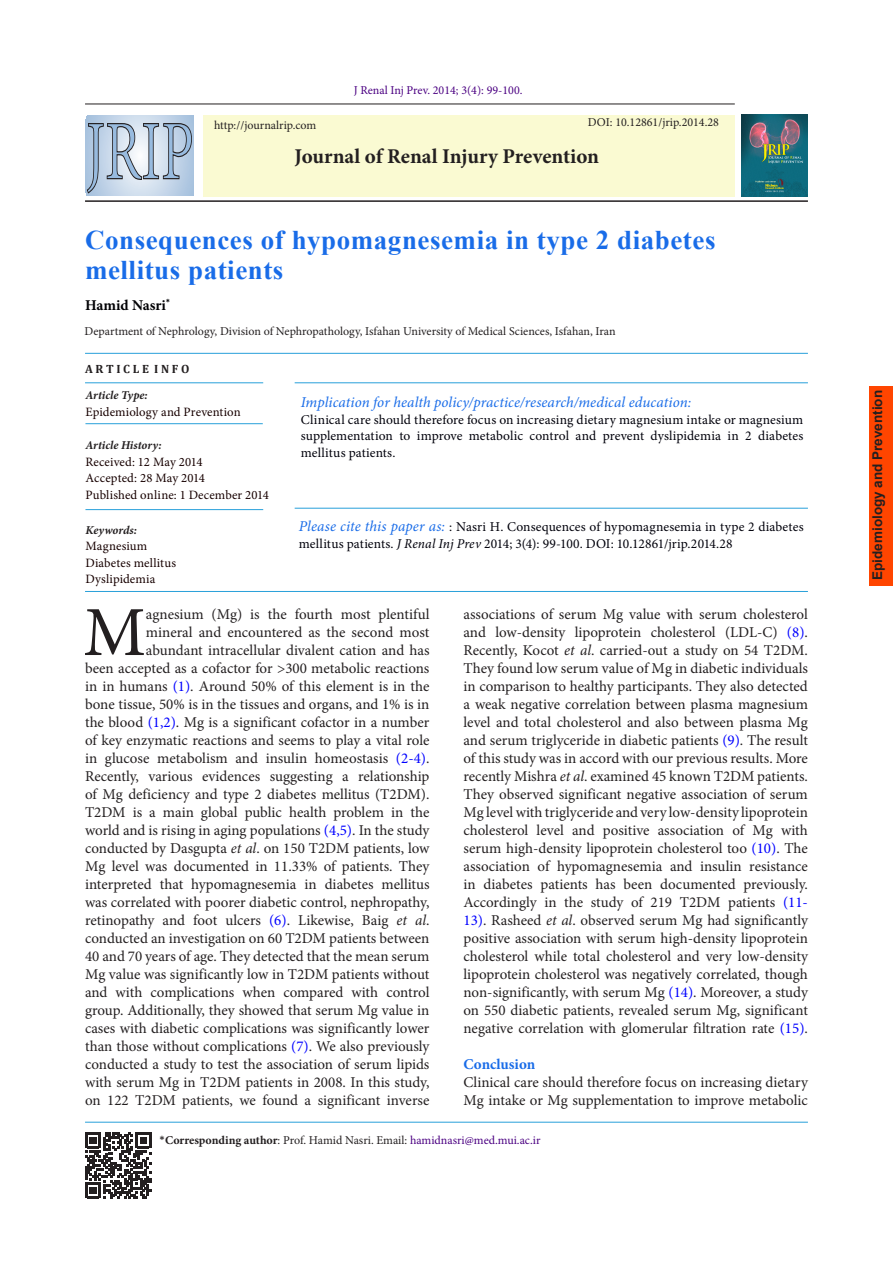
<style>
.page{position:relative;width:893px;height:1263px;background:#fff}
.page>*{position:absolute;margin:0;border:0;box-sizing:border-box;transform-origin:0 0}
.t1{font:70.35px "Minion Pro";color:#231f20}
.t2{font:700 27px/30px "Times New Roman";letter-spacing:.02em;color:#196ce8}
.t3{font:700 21px "Minion Pro";letter-spacing:-.005em;color:#231f20}
.t4{font:15px/18px "Minion Pro";color:#231f20;text-align:right}
.abstract{font:italic 15px "Minion Pro";letter-spacing:.005em;color:#196ce8}
.t5{font:700 15px "Minion Pro";color:#000004}
.t6{font:700 15px "Minion Pro";color:#196ce8}
.abstract-2{font:13.5px/16.5px "Minion Pro";letter-spacing:.01em;color:#00000b;text-align:justify}
.t7{font:700 13.5px "Arial";color:#231f20}
.t8{font:12.75px "Minion Pro";letter-spacing:.01em;color:#170000}
.t9{font:12px "Minion Pro";color:#231f20}
.t10{font:12px "Minion Pro";color:#4b0082}
.t11{font:italic 700 12px "Minion Pro";color:#231f20}
.t12{font:700 12px "Cambria";color:#231f20}
.s1{font-style:italic;font-size:15px;color:#196ce8}
.s2{font-style:italic}
.s3{color:#00f}
.s4{font-family:"Calibri";color:#231f20}
.s5{font-weight:700;color:#231f20}
.s6{color:#231f20}
</style>
<div class="page">
<hr style="left:85px;top:104px;width:650px;height:1px;background:#231f20">
<hr style="left:85px;top:200px;width:723px;height:2px;background:#231f20">
<div style="left:203px;top:115px;width:532px;height:81px;background:#fafad2"></div>
<img style="left:741px;top:115px;width:66px;height:82px">
<hr style="left:85px;top:1122px;width:723px;height:1px;background:#28a0da">
<svg style="left:86px;top:116px;width:107px;height:79px"></svg>
<svg style="left:87px;top:123px;width:105px;height:71px;background:#b0c0d3"></svg>
<svg style="left:85px;top:1132px;width:66px;height:66px"></svg>
<hr style="left:295px;top:382px;width:513px;height:1px;background:#28a0da">
<hr style="left:85px;top:353px;width:723px;height:1px;background:#28a0da">
<hr style="left:85px;top:591px;width:723px;height:1px;background:#28a0da">
<hr style="left:85px;top:382px;width:178px;height:1px;background:#28a0da">
<hr style="left:85px;top:509px;width:178px;height:1px;background:#28a0da">
<hr style="left:85px;top:423px;width:178px;height:1px;background:#28a0da">
<hr style="left:295px;top:508px;width:513px;height:1px;background:#28a0da">
<div style="left:870px;top:386px;width:23px;height:200px;background:#ff4500"></div>
<p class="t10" style="left:354px;top:82px;width:170px">J Renal Inj Prev. 2014; 3(4): 99-100.</p>
<p class="t9" style="left:214px;top:118px;width:104px">http://journalrip.com</p>
<p class="t9" style="left:588px;top:114px;width:133px">DOI: 10.12861/jrip.2014.28</p>
<p class="t3" style="left:295px;top:142px;width:306px">Journal of Renal Injury Prevention</p>
<p class="t2" style="left:85px;top:224px;width:632px">Consequences of hypomagnesemia in type 2 diabetes mellitus patients</p>
<p class="t5" style="left:85px;top:295px;width:87px">Hamid Nasri<sup>*</sup></p>
<p class="t9" style="left:85px;top:323px;width:532px">Department of Nephrology, Division of Nephropathology, Isfahan University of Medical Sciences, Isfahan, Iran</p>
<p class="t12" style="left:85px;top:361px;width:106px">A R T I C L E I N F O</p>
<p class="t11" style="left:85px;top:387px;width:64px">Article Type:</p>
<p class="t8" style="left:85px;top:403px;width:157px">Epidemiology and Prevention</p>
<p class="t11" style="left:85px;top:437px;width:78px">Article History:</p>
<p class="t8" style="left:85px;top:453px;width:119px">Received: 12 May 2014</p>
<p class="t8" style="left:85px;top:469px;width:121px">Accepted: 28 May 2014</p>
<p class="t8" style="left:85px;top:486px;width:185px">Published online: 1 December 2014</p>
<p class="t11" style="left:85px;top:521px;width:53px">Keywords:</p>
<p class="t8" style="left:85px;top:537px;width:63px">Magnesium</p>
<p class="t8" style="left:85px;top:554px;width:92px">Diabetes mellitus</p>
<p class="t8" style="left:85px;top:570px;width:71px">Dyslipidemia</p>
<p class="abstract" style="left:301px;top:392px;width:392px">Implication for health policy/practice/research/medical education:</p>
<p class="abstract-2" style="left:301px;top:411px;width:504px">Clinical care should therefore focus on increasing dietary magnesium intake or magnesium supplementation to improve metabolic control and prevent dyslipidemia in 2 diabetes mellitus patients.</p>
<p class="abstract-2" style="left:299px;top:519px;width:506px"><span class="s1">Please cite this paper as:</span> : Nasri H. Consequences of hypomagnesemia in type 2 diabetes mellitus patients. <span class="s2">J Renal Inj Prev</span> 2014; 3(4): 99-100. DOI: 10.12861/jrip.2014.28</p>
<p class="t4" style="left:85px;top:605px;width:346px">agnesium (Mg) is the fourth most plentiful<br>mineral and encountered as the second most<br>abundant intracellular divalent cation and has<br>been accepted as a cofactor for &gt;300 metabolic reactions in in humans <span class="s3">(1)</span>. Around 50% of this element is in the bone tissue, 50% is in the tissues and organs, and 1% is in the blood <span class="s3">(1,2)</span>. Mg is a significant cofactor in a number of key enzymatic reactions and seems to play a vital role in glucose metabolism and insulin homeostasis <span class="s3">(2-4)</span>.<br>Recently, various evidences suggesting a relationship of Mg deficiency and type 2 diabetes mellitus (T2DM).<br>T2DM is a main global public health problem in the world and is rising in aging populations <span class="s3">(4,5)</span>. In the study conducted by Dasgupta <span class="s2">et al</span>. on 150 T2DM patients, low Mg level was documented in 11.33% of patients. They interpreted that hypomagnesemia in diabetes mellitus was correlated with poorer diabetic control, nephropathy, retinopathy and foot ulcers <span class="s3">(6)</span>. Likewise, Baig <span class="s2">et al</span>. conducted an investigation on 60 T2DM patients between 40 and 70 years of age. They detected that the mean serum Mg value was significantly low in T2DM patients without and with complications when compared with control group. Additionally, they showed that serum Mg value in cases with diabetic complications was significantly lower than those without complications <span class="s3">(7)</span>. We also previously conducted a study to test the association of serum lipids with serum Mg in T2DM patients in 2008. In this study, on 122 T2DM patients, we found a significant inverse</p>
<p class="t4" style="left:463px;top:605px;width:346px;text-align:justify">associations of serum Mg value with serum cholesterol and low-density lipoprotein cholesterol (LDL-C) <span class="s3">(8)</span>.<br>Recently, Kocot <span class="s2">et al</span>. carried-out a study on 54 T2DM.<br>They found low serum value of Mg in diabetic individuals in comparison to healthy participants. They also detected a weak negative correlation between plasma magnesium level and total cholesterol and also between plasma Mg and serum triglyceride in diabetic patients <span class="s3">(9)</span>. The result of this study was in accord with our previous results. More recently Mishra <span class="s2">et al</span>. examined 45 known T2DM patients.<br>They observed significant negative association of serum Mg level with triglyceride and very low-density lipoprotein cholesterol level and positive association of Mg with serum high-density lipoprotein cholesterol too <span class="s3">(10)</span>. The association of hypomagnesemia and insulin resistance in diabetes patients has been documented previously.<br>Accordingly in the study of 219 T2DM patients <span class="s3">(11- 13)</span>. Rasheed <span class="s2">et al</span>. observed serum Mg had significantly positive association with serum high-density lipoprotein cholesterol while total cholesterol and very low-density lipoprotein cholesterol was negatively correlated, though non-significantly, with serum Mg <span class="s3">(14)</span>. Moreover, a study on 550 diabetic patients, revealed serum Mg, significant negative correlation with glomerular filtration rate <span class="s3">(15)</span>.</p>
<p class="t1" style="left:83px;top:585px;width:64px">M</p>
<p class="t6" style="left:463px;top:1054px;width:73px">Conclusion</p>
<p class="t4" style="left:463px;top:1073px;width:346px;text-align:left">Clinical care should therefore focus on increasing dietary<br>Mg intake or Mg supplementation to improve metabolic</p>
<p class="t10" style="left:159px;top:1132px;width:383px"><span class="s4">*</span><span class="s5">Corresponding author</span><span class="s6">: Prof. Hamid Nasri. Email:</span> hamidnasri@med.mui.ac.ir</p>
<p class="t7" style="left:868px;top:580px;width:191px;rotate:-90deg">Epidemiology and Prevention</p>
</div>
